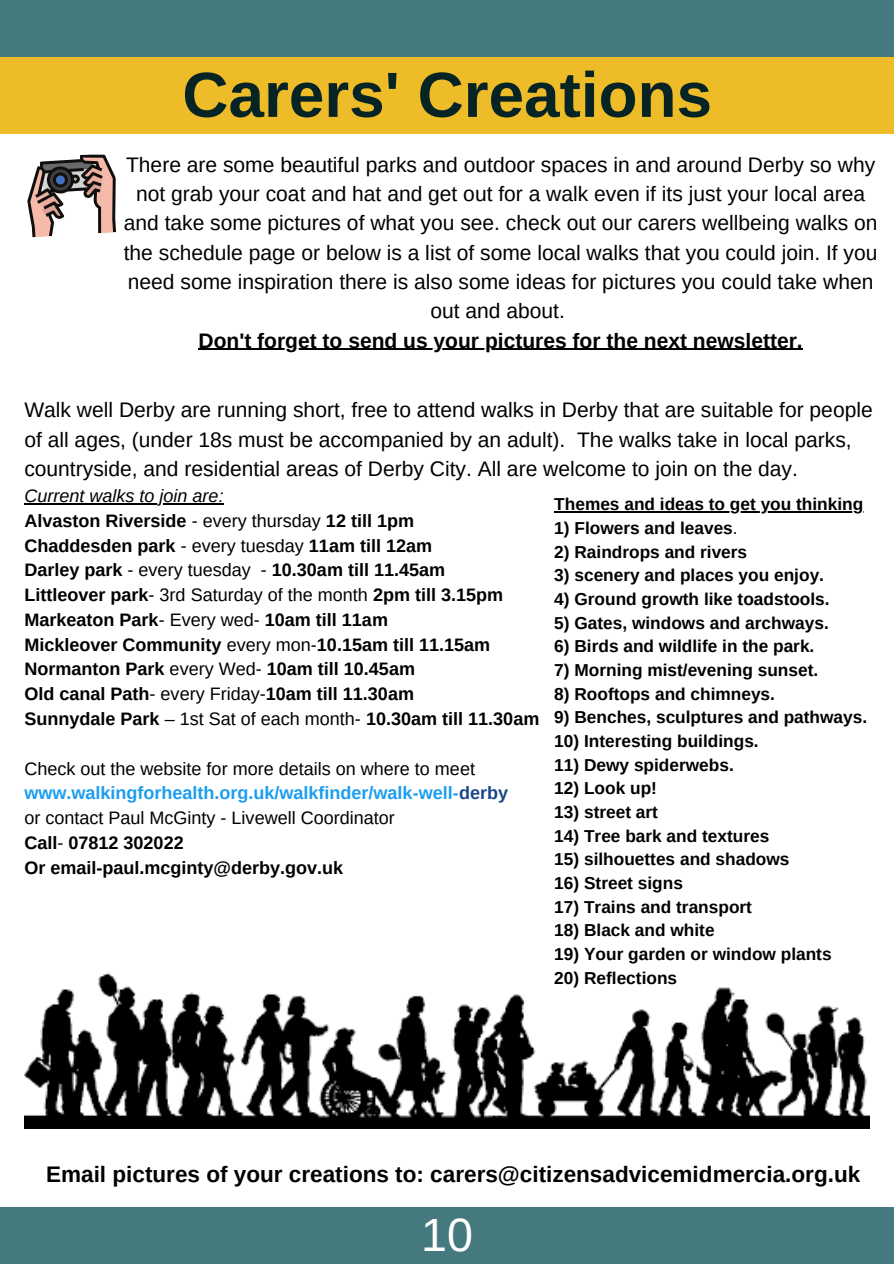
<style>
.page{position:relative;width:894px;height:1264px;background:#fff}
.page>*{position:absolute;margin:0;border:0;box-sizing:border-box;transform-origin:0 0}
.t1{font:700 63.75px "Arimo";color:#062424}
.t2{font:46.5px "Arimo";color:#fffffe}
.t3{font:700 22.5px "Arimo";color:#000}
.t4{font:21px/29.2px "Arimo";color:#000}
.t5{font:700 21px "Arimo";color:#000}
.t6{font:700 18px/24.8px "Arimo";color:#000}
.t7{font:18px/24.8px "Arimo";color:#000}
.t8{font:700 17.25px "Arimo";color:#000}
.s1{font-weight:400;font-style:italic}
.s2{font-weight:400}
.s3{font-weight:700;color:#1b9df0}
.s4{font-weight:700;color:#1a4789}
.s5{font-weight:700}
</style>
<div class="page">
<div style="left:0;top:1207px;width:893px;height:56px;background:#44797e"></div>
<div style="left:0;top:57px;width:893px;height:76px;background:#eebb29"></div>
<div style="left:0;top:0;width:893px;height:56px;background:#44797e"></div>
<svg style="left:27px;top:154px;width:89px;height:84px"></svg>
<img style="left:24px;top:972px;width:845px;height:156px">
<hr style="left:24px;top:503px;width:200px;height:1px;background:#000">
<hr style="left:198px;top:349px;width:604px;height:1px;background:#000">
<hr style="left:554px;top:511px;width:309px;height:1px;background:#000">
<h1 class="t1" style="left:182px;top:59px;width:531px">Carers' Creations</h1>
<p class="t4" style="left:124px;top:150px;width:755px;text-align:center">There are some beautiful parks and outdoor spaces in and around Derby so why not grab your coat and hat and get out for a walk even if its just your local area and take some pictures of what you see. check out our carers wellbeing walks on the schedule page or below is a list of some local walks that you could join. If you need some inspiration there is also some ideas for pictures you could take when out and about.</p>
<p class="t5" style="left:198px;top:328px;width:605px">Don't forget to send us your pictures for the next newsletter.</p>
<p class="t4" style="left:24px;top:395px;width:849px">Walk well Derby are running short, free to attend walks in Derby that are suitable for people of all ages, (under 18s must be accompanied by an adult). The walks take in local parks, countryside, and residential areas of Derby City. All are welcome to join on the day.</p>
<p class="t6" style="left:24px;top:483px;width:516px"><span class="s1">Current walks to join are:<br></span>Alvaston Riverside <span class="s2">- every thursday</span> 12 till 1pm<br>Chaddesden park <span class="s2">- every tuesday</span> 11am till 12am<br>Darley park <span class="s2">- every tuesday -</span> 10.30am till 11.45am<br>Littleover park<span class="s2">- 3rd Saturday of the month</span> 2pm till 3.15pm Markeaton Park<span class="s2">- Every wed-</span> 10am till 11am<br>Mickleover Community <span class="s2">every mon-</span>10.15am till 11.15am Normanton Park <span class="s2">every Wed-</span> 10am till 10.45am<br>Old canal Path<span class="s2">- every Friday-</span>10am till 11.30am<br>Sunnydale Park <span class="s2">– 1st Sat of each month-</span> 10.30am till 11.30am</p>
<p class="t7" style="left:24px;top:756px;width:485px">Check out the website for more details on where to meet <span class="s3">www.walkingforhealth.org.uk/walkfinder/walk-well-</span><span class="s4">derby </span>or contact Paul McGinty - Livewell Coordinator<br><span class="s5">Call</span>- <span class="s5">07812 302022<br>Or email-paul.mcginty@derby.gov.uk</span></p>
<p class="t8" style="left:554px;top:495px;width:310px">Themes and ideas to get you thinking</p>
<p class="t8" style="left:554px;top:518px;width:185px">1) Flowers and leaves<span class="s2">.</span></p>
<p class="t8" style="left:554px;top:542px;width:194px">2) Raindrops and rivers</p>
<p class="t8" style="left:554px;top:566px;width:271px">3) scenery and places you enjoy.</p>
<p class="t8" style="left:554px;top:589px;width:277px">4) Ground growth like toadstools.</p>
<p class="t8" style="left:554px;top:613px;width:276px">5) Gates, windows and archways.</p>
<p class="t8" style="left:554px;top:636px;width:261px">6) Birds and wildlife in the park.</p>
<p class="t8" style="left:554px;top:660px;width:265px">7) Morning mist/evening sunset.</p>
<p class="t8" style="left:554px;top:684px;width:222px">8) Rooftops and chimneys.</p>
<p class="t8" style="left:554px;top:707px;width:314px">9) Benches, sculptures and pathways.</p>
<p class="t8" style="left:554px;top:731px;width:206px">10) Interesting buildings.</p>
<p class="t8" style="left:554px;top:755px;width:181px">11) Dewy spiderwebs.</p>
<p class="t8" style="left:554px;top:778px;width:104px">12) Look up!</p>
<p class="t8" style="left:554px;top:802px;width:105px">13) street art</p>
<p class="t8" style="left:554px;top:826px;width:216px">14) Tree bark and textures</p>
<p class="t8" style="left:554px;top:849px;width:236px">15) silhouettes and shadows</p>
<p class="t8" style="left:554px;top:873px;width:130px">16) Street signs</p>
<p class="t8" style="left:554px;top:897px;width:199px">17) Trains and transport</p>
<p class="t8" style="left:554px;top:920px;width:162px">18) Black and white</p>
<p class="t8" style="left:554px;top:944px;width:279px">19) Your garden or window plants</p>
<p class="t8" style="left:554px;top:967px;width:124px">20) Reflections</p>
<p class="t3" style="left:46px;top:1161px;width:815px">Email pictures of your creations to: carers@citizensadvicemidmercia.org.uk</p>
<h2 class="t2" style="left:421px;top:1209px;width:53px">10</h2>
</div>
